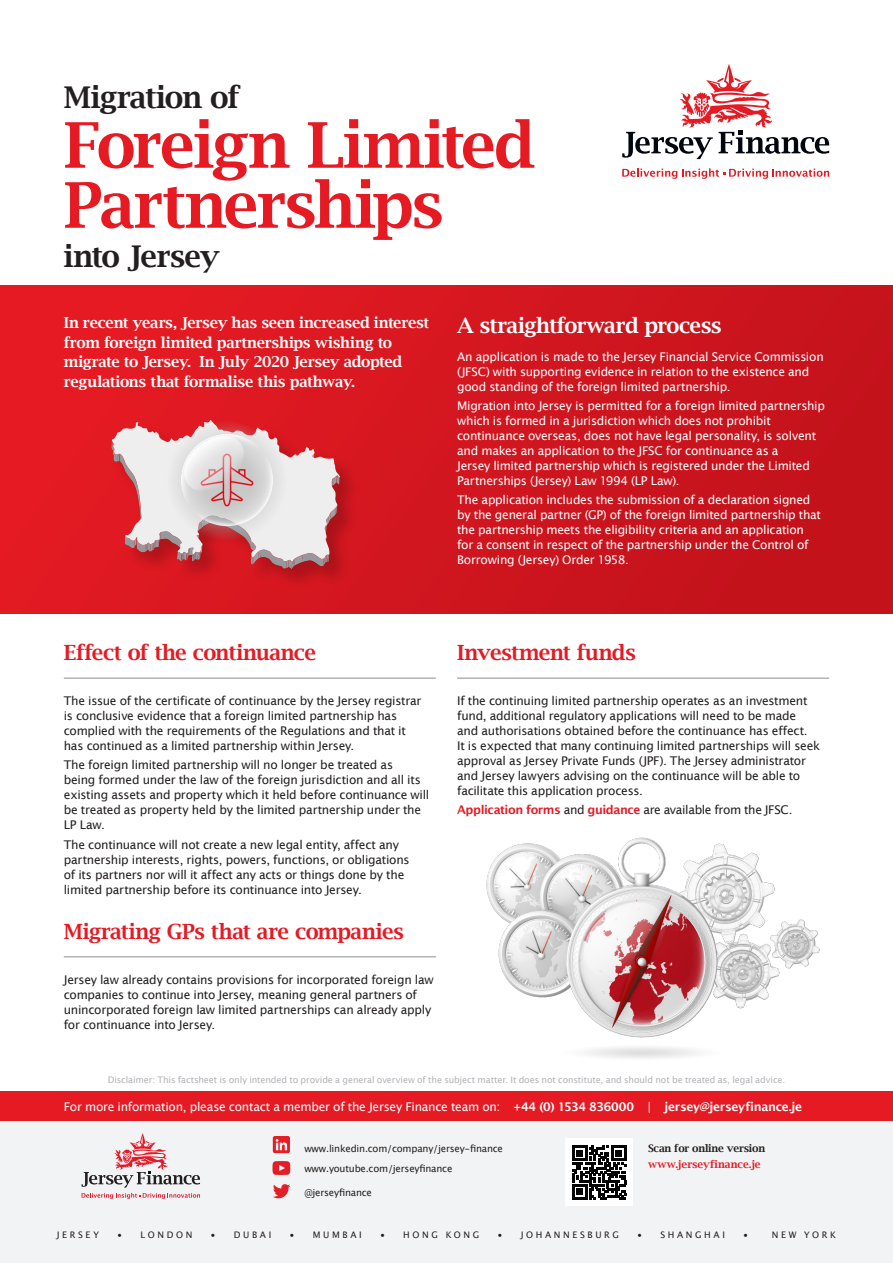
<style>
.page{position:relative;width:893px;height:1263px;background:#fff}
.page>*{position:absolute;margin:0;border:0;box-sizing:border-box;transform-origin:0 0}
.t1{font:600 63px/60px "Lucida Bright";letter-spacing:-.04em;color:#e51a23}
.t2{font:600 30px "Lucida Bright";letter-spacing:-.035em;color:#231f20}
.Heading_3{font:600 21px "Lucida Bright";letter-spacing:-.03em;color:#e51a23}
.t3{font:600 21px "Lucida Bright";letter-spacing:-.03em;color:#fff}
.Intro{font:600 15px/19.5px "Lucida Bright";letter-spacing:-.02em;color:#fff}
.Body{font:12px/15px "Lucida Sans";letter-spacing:-.02em;color:#231f20}
.Body-2{font:12px/15px "Lucida Sans";letter-spacing:-.02em;color:#fff}
.t4{font:600 10.35px "Lucida Bright";color:#e51a23}
.t5{font:600 10.35px "Lucida Bright";letter-spacing:-.02em;color:#231f20}
.t6{font:9.75px "Lucida Grande";letter-spacing:-.02em;color:#231f20}
.Body-3{font:9px "Lucida Sans";letter-spacing:-.01em;color:#b2b3b7}
.t7{font:9px "Lucida Grande";letter-spacing:.295em;color:#231f20}
.s1{font-weight:600;color:#e51a23}
.s2{font-weight:600}
</style>
<div class="page">
<div style="left:0;top:1106px;width:893px;height:157px;background:#f2f3f4"></div>
<div style="left:565px;top:1139px;width:68px;height:67px;background:#fff"></div>
<svg style="left:572px;top:1145px;width:54px;height:54px"></svg>
<div style="left:576px;top:1189px;width:7px;height:6px;background:#000"></div>
<div style="left:0;top:1092px;width:893px;height:29px;background:#e51a23"></div>
<svg style="left:273px;top:1136px;width:17px;height:17px"></svg>
<svg style="left:273px;top:1184px;width:17px;height:14px"></svg>
<svg style="left:82px;top:1133px;width:118px;height:54px"></svg>
<svg style="left:82px;top:1193px;width:118px;height:6px"></svg>
<svg style="left:272px;top:1161px;width:18px;height:14px"></svg>
<svg style="left:622px;top:64px;width:207px;height:95px"></svg>
<svg style="left:622px;top:168px;width:207px;height:11px"></svg>
<div style="left:0;top:286px;width:893px;height:327px;background:linear-gradient(to right,#e81b24,#c1121b)"></div>
<hr style="left:64px;top:677px;width:372px;height:2px;background:#b2b3b7">
<hr style="left:64px;top:956px;width:372px;height:1px;background:#b2b3b7">
<hr style="left:457px;top:677px;width:372px;height:2px;background:#b2b3b7">
<img style="left:106px;top:415px;width:259px;height:179px">
<svg style="left:111px;top:420px;width:229px;height:149px;background:#da8286"></svg>
<img style="left:163px;top:417px;width:127px;height:127px">
<img style="left:404px;top:837px;width:489px;height:255px">
<p class="t2" style="left:64px;top:80px;width:178px">Migration of</p>
<p class="t1" style="left:64px;top:115px;width:473px">Foreign Limited<br>Partnerships</p>
<p class="t2" style="left:64px;top:239px;width:157px">into Jersey</p>
<p class="Intro" style="left:64px;top:313px;width:367px">In recent years, Jersey has seen increased interest from foreign limited partnerships wishing to migrate to Jersey. In July 2020 Jersey adopted regulations that formalise this pathway.</p>
<p class="t3" style="left:457px;top:313px;width:266px">A straightforward process</p>
<p class="Body-2" style="left:457px;top:349px;width:368px">An application is made to the Jersey Financial Service Commission (JFSC) with supporting evidence in relation to the existence and good standing of the foreign limited partnership.</p>
<p class="Body-2" style="left:457px;top:398px;width:369px">Migration into Jersey is permitted for a foreign limited partnership which is formed in a jurisdiction which does not prohibit continuance overseas, does not have legal personality, is solvent and makes an application to the JFSC for continuance as a<br>Jersey limited partnership which is registered under the Limited Partnerships (Jersey) Law 1994 (LP Law).</p>
<p class="Body-2" style="left:457px;top:492px;width:365px">The application includes the submission of a declaration signed by the general partner (GP) of the foreign limited partnership that the partnership meets the eligibility criteria and an application for a consent in respect of the partnership under the Control of Borrowing (Jersey) Order 1958.</p>
<p class="Heading_3" style="left:64px;top:641px;width:254px">Effect of the continuance</p>
<p class="Body" style="left:64px;top:693px;width:359px">The issue of the certificate of continuance by the Jersey registrar is conclusive evidence that a foreign limited partnership has complied with the requirements of the Regulations and that it has continued as a limited partnership within Jersey.</p>
<p class="Body" style="left:64px;top:758px;width:367px">The foreign limited partnership will no longer be treated as<br>being formed under the law of the foreign jurisdiction and all its existing assets and property which it held before continuance will be treated as property held by the limited partnership under the LP Law.</p>
<p class="Body" style="left:64px;top:837px;width:347px">The continuance will not create a new legal entity, affect any partnership interests, rights, powers, functions, or obligations of its partners nor will it affect any acts or things done by the limited partnership before its continuance into Jersey.</p>
<p class="Heading_3" style="left:64px;top:919px;width:342px">Migrating GPs that are companies</p>
<p class="Body" style="left:64px;top:972px;width:371px">Jersey law already contains provisions for incorporated foreign law companies to continue into Jersey, meaning general partners of unincorporated foreign law limited partnerships can already apply for continuance into Jersey.</p>
<p class="Heading_3" style="left:457px;top:641px;width:181px">Investment funds</p>
<p class="Body" style="left:457px;top:693px;width:364px">If the continuing limited partnership operates as an investment fund, additional regulatory applications will need to be made and authorisations obtained before the continuance has effect.<br>It is expected that many continuing limited partnerships will seek approval as Jersey Private Funds (JPF). The Jersey administrator and Jersey lawyers advising on the continuance will be able to facilitate this application process.</p>
<p class="Body" style="left:457px;top:803px;width:337px"><span class="s1">Application forms</span> and <span class="s1">guidance</span> are available from the JFSC.</p>
<p class="Body-3" style="left:108px;top:1074px;width:679px">Disclaimer: This factsheet is only intended to provide a general overview of the subject matter. It does not constitute, and should not be treated as, legal advice.</p>
<p class="Body-2" style="left:64px;top:1099px;width:740px">For more information, please contact a member of the Jersey Finance team on: <span class="s2">+44 (0) 1534 836000</span> | <span class="s2">jersey@jerseyfinance.je</span></p>
<p class="t6" style="left:304px;top:1142px;width:200px">www.linkedin.com/company/jersey-finance</p>
<p class="t5" style="left:648px;top:1142px;width:119px">Scan for online version</p>
<p class="t6" style="left:304px;top:1187px;width:69px">@jerseyfinance</p>
<p class="t4" style="left:648px;top:1158px;width:114px">www.jerseyfinance.je</p>
<p class="t6" style="left:304px;top:1163px;width:150px">www.youtube.com/jerseyfinance</p>
<p class="t7" style="left:57px;top:1230px;width:44px">JERSEY</p>
<p class="t7" style="left:117px;top:1230px;width:77px">• LONDON</p>
<p class="t7" style="left:211px;top:1230px;width:62px">• DUBAI</p>
<p class="t7" style="left:290px;top:1230px;width:74px">• MUMBAI</p>
<p class="t7" style="left:380px;top:1230px;width:101px">• HONG KONG</p>
<p class="t7" style="left:497px;top:1230px;width:123px">• JOHANNESBURG</p>
<p class="t7" style="left:637px;top:1230px;width:89px">• SHANGHAI</p>
<p class="t7" style="left:743px;top:1230px;width:7px">•</p>
<p class="t7" style="left:772px;top:1230px;width:66px">NEW YORK</p>
</div>
